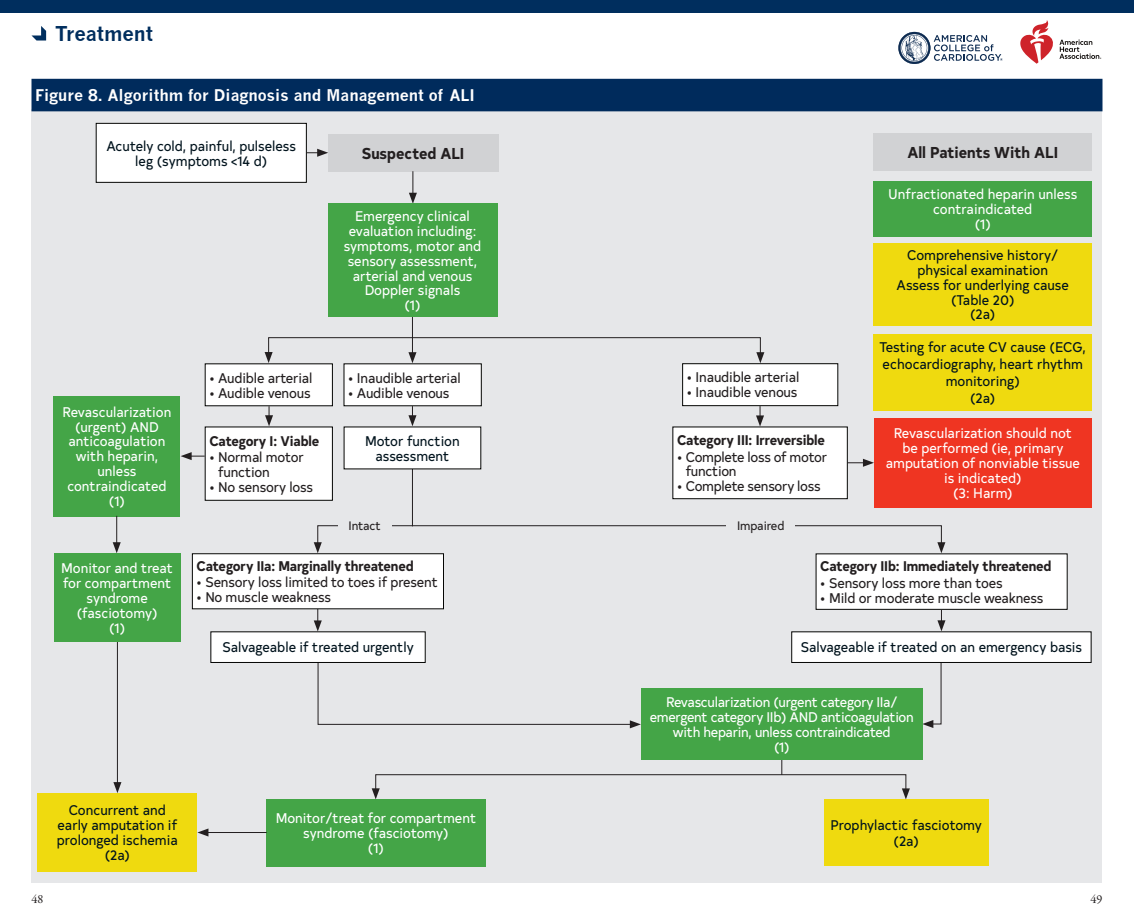
<style>
.page{position:relative;width:1134px;height:914px;background:#fff}
.page>*{position:absolute;margin:0;border:0;box-sizing:border-box;transform-origin:0 0}
.t1{font:700 19.95px "News Gothic";color:#002e5e}
.Table_Header{font:700 15.75px "News Gothic";color:#fff}
.Algorithm_box_regular{font:700 15.75px "Typold Condensed";color:#231f20}
.Algorithm_box_regular-2{font:14px/14.9px "Typold Condensed";color:#fff;text-align:center}
.Algorithm_box_regular-3{font:14px/14.9px "Typold Condensed";color:#00131d;text-align:center}
.t2{font:14px/14.9px "Typold Condensed";letter-spacing:-.01em;color:#231f20}
.Algorithm_box_regular-4{font:14px/14.9px "Typold Condensed";letter-spacing:-.02em;color:#fff;text-align:center}
.t3{font:700 14px "Typold Condensed";letter-spacing:-.01em;color:#231f20}
.t4{font:12.25px "Typold Condensed";letter-spacing:-.01em;color:#231f20}
.t5{font:12.25px "Garamond Premr Pro";color:#231f20}
</style>
<div class="page">
<svg style="left:898px;top:32px;width:105px;height:32px"></svg>
<svg style="left:1020px;top:20px;width:81px;height:44px"></svg>
<div style="left:0;top:0;width:1134px;height:12px;background:#002e5e"></div>
<svg style="left:32px;top:26px;width:14px;height:15px"></svg>
<div style="left:32px;top:109px;width:1070px;height:773px;background:#e6e7e9"></div>
<svg style="left:31px;top:78px;width:1072px;height:35px;background:#103866"></svg>
<div style="left:874px;top:243px;width:218px;height:83px;background:#efda0f"></div>
<div style="left:874px;top:334px;width:218px;height:76px;background:#efda0f"></div>
<div style="left:874px;top:418px;width:218px;height:89px;background:#ef3522"></div>
<div style="left:96px;top:123px;width:210px;height:59px;background:#fff"></div>
<div style="left:96px;top:123px;width:211px;height:60px;border:1px solid #040503"></div>
<div style="left:268px;top:337px;width:493px;height:18px;border:1px solid #231f20"></div>
<svg style="left:265px;top:352px;width:8px;height:11px"></svg>
<svg style="left:756px;top:352px;width:8px;height:11px"></svg>
<div style="left:205px;top:364px;width:127px;height:42px;background:#fff"></div>
<div style="left:344px;top:364px;width:137px;height:42px;background:#fff"></div>
<div style="left:683px;top:364px;width:155px;height:41px;background:#fff"></div>
<div style="left:682px;top:363px;width:156px;height:43px;border:1px solid #040503"></div>
<svg style="left:408px;top:406px;width:9px;height:20px"></svg>
<hr style="left:412px;top:469px;width:1px;height:57px;background:#231f20">
<div style="left:328px;top:134px;width:170px;height:38px;background:#d1d2d4"></div>
<svg style="left:409px;top:171px;width:8px;height:33px"></svg>
<svg style="left:307px;top:149px;width:21px;height:8px"></svg>
<hr style="left:412px;top:315px;width:1px;height:40px;background:#231f20">
<svg style="left:408px;top:352px;width:9px;height:11px"></svg>
<div style="left:54px;top:396px;width:126px;height:120px;background:#44a547"></div>
<svg style="left:265px;top:406px;width:8px;height:20px"></svg>
<div style="left:205px;top:427px;width:127px;height:73px;background:#fff"></div>
<svg style="left:756px;top:406px;width:8px;height:20px"></svg>
<div style="left:673px;top:427px;width:174px;height:71px;background:#fff"></div>
<div style="left:672px;top:426px;width:176px;height:73px;border:1px solid #040503"></div>
<div style="left:328px;top:204px;width:169px;height:113px;background:#44a547"></div>
<div style="left:317px;top:525px;width:625px;height:20px;border:1px solid #231f20"></div>
<svg style="left:314px;top:542px;width:8px;height:11px"></svg>
<svg style="left:937px;top:542px;width:8px;height:11px"></svg>
<div style="left:727px;top:517px;width:68px;height:16px;background:#e6e7e9"></div>
<div style="left:338px;top:517px;width:53px;height:17px;background:#e6e7e9"></div>
<svg style="left:314px;top:609px;width:8px;height:22px"></svg>
<svg style="left:937px;top:609px;width:8px;height:22px"></svg>
<svg style="left:317px;top:663px;width:324px;height:65px"></svg>
<svg style="left:923px;top:663px;width:19px;height:65px"></svg>
<svg style="left:181px;top:452px;width:24px;height:8px"></svg>
<svg style="left:113px;top:516px;width:8px;height:37px"></svg>
<div style="left:874px;top:133px;width:218px;height:38px;background:#d1d2d4"></div>
<div style="left:38px;top:793px;width:159px;height:78px;background:#efda0f"></div>
<div style="left:192px;top:553px;width:252px;height:55px;background:#fff"></div>
<div style="left:192px;top:553px;width:252px;height:56px;border:1px solid #040503"></div>
<div style="left:816px;top:554px;width:251px;height:55px;background:#fff"></div>
<div style="left:266px;top:799px;width:220px;height:67px;background:#44a547"></div>
<div style="left:824px;top:799px;width:164px;height:67px;background:#efda0f"></div>
<svg style="left:847px;top:458px;width:27px;height:9px"></svg>
<hr style="left:206px;top:832px;width:61px;height:1px;background:#231f20">
<svg style="left:197px;top:828px;width:11px;height:8px"></svg>
<hr style="left:117px;top:639px;width:1px;height:145px;background:#231f20">
<svg style="left:113px;top:782px;width:8px;height:11px"></svg>
<div style="left:874px;top:181px;width:218px;height:55px;background:#44a547"></div>
<div style="left:375px;top:774px;width:531px;height:17px;border:1px solid #231f20"></div>
<svg style="left:372px;top:788px;width:8px;height:11px"></svg>
<svg style="left:902px;top:788px;width:8px;height:11px"></svg>
<svg style="left:781px;top:760px;width:1px;height:14px"></svg>
<div style="left:211px;top:631px;width:214px;height:31px;background:#fff"></div>
<div style="left:210px;top:631px;width:216px;height:32px;border:1px solid #040503"></div>
<div style="left:792px;top:631px;width:299px;height:31px;background:#fff"></div>
<div style="left:791px;top:631px;width:301px;height:32px;border:1px solid #040503"></div>
<div style="left:54px;top:553px;width:127px;height:89px;background:#44a547"></div>
<div style="left:344px;top:427px;width:137px;height:42px;background:#fff"></div>
<div style="left:641px;top:688px;width:282px;height:72px;background:#44a547"></div>
<h1 class="t1" style="left:55px;top:22px;width:99px">Treatment</h1>
<p class="Table_Header" style="left:35px;top:86px;width:441px">Figure 8. Algorithm for Diagnosis and Management of ALI</p>
<p class="Algorithm_box_regular-3" style="left:107px;top:137px;width:191px">Acutely cold, painful, pulseless leg (symptoms &lt;14 d)</p>
<p class="Algorithm_box_regular-2" style="left:63px;top:403px;width:110px">Revascularization (urgent) AND anticoagulation with heparin, unless contraindicated (1)</p>
<p class="t2" style="left:209px;top:369px;width:105px">• Audible arterial</p>
<p class="t2" style="left:209px;top:384px;width:103px">• Audible venous</p>
<p class="t3" style="left:209px;top:429px;width:111px">Category I: Viable</p>
<p class="t2" style="left:218px;top:449px;width:87px;text-indent:-9px">• Normal motor function</p>
<p class="t2" style="left:209px;top:478px;width:105px">• No sensory loss</p>
<p class="Algorithm_box_regular" style="left:362px;top:140px;width:104px">Suspected ALI</p>
<p class="Algorithm_box_regular-2" style="left:344px;top:207px;width:139px">Emergency clinical evaluation including: symptoms, motor and sensory assessment, arterial and venous<br>Doppler signals<br>(1)</p>
<p class="t2" style="left:348px;top:369px;width:114px">• Inaudible arterial</p>
<p class="t2" style="left:348px;top:384px;width:103px">• Audible venous</p>
<p class="Algorithm_box_regular-3" style="left:365px;top:432px;width:96px">Motor function assessment</p>
<p class="t2" style="left:687px;top:369px;width:114px">• Inaudible arterial</p>
<p class="t2" style="left:687px;top:384px;width:112px">• Inaudible venous</p>
<p class="t3" style="left:677px;top:428px;width:149px">Category III: Irreversible</p>
<p class="t2" style="left:686px;top:448px;width:143px;text-indent:-9px">• Complete loss of motor function</p>
<p class="t2" style="left:677px;top:478px;width:145px">• Complete sensory loss</p>
<p class="t4" style="left:349px;top:516px;width:34px">Intact</p>
<p class="t4" style="left:737px;top:516px;width:49px">Impaired</p>
<p class="Algorithm_box_regular" style="left:907px;top:140px;width:152px">All Patients With ALI</p>
<p class="Algorithm_box_regular-2" style="left:888px;top:185px;width:191px">Unfractionated heparin unless contraindicated<br>(1)</p>
<p class="Algorithm_box_regular-3" style="left:907px;top:246px;width:153px">Comprehensive history/ physical examination</p>
<p class="Algorithm_box_regular-3" style="left:897px;top:276px;width:174px">Assess for underlying cause (Table 20)<br>(2a)</p>
<p class="Algorithm_box_regular-3" style="left:880px;top:338px;width:208px;line-height:16.8px">Testing for acute CV cause (ECG, echocardiography, heart rhythm monitoring)<br>(2a)</p>
<p class="Algorithm_box_regular-2" style="left:886px;top:424px;width:196px">Revascularization should not be performed (ie, primary amputation of nonviable tissue is indicated)<br>(3: Harm)</p>
<p class="Algorithm_box_regular-2" style="left:61px;top:559px;width:113px">Monitor and treat for compartment syndrome (fasciotomy)<br>(1)</p>
<p class="t3" style="left:197px;top:554px;width:219px">Category IIa: Marginally threatened</p>
<p class="t2" style="left:197px;top:574px;width:243px">• Sensory loss limited to toes if present</p>
<p class="t2" style="left:197px;top:588px;width:136px">• No muscle weakness</p>
<p class="t3" style="left:820px;top:554px;width:233px">Category IIb: Immediately threatened</p>
<p class="t2" style="left:820px;top:574px;width:184px">• Sensory loss more than toes</p>
<p class="t2" style="left:820px;top:589px;width:225px">• Mild or moderate muscle weakness</p>
<p class="Algorithm_box_regular-3" style="left:222px;top:639px;width:193px">Salvageable if treated urgently</p>
<p class="Algorithm_box_regular-3" style="left:801px;top:639px;width:283px">Salvageable if treated on an emergency basis</p>
<p class="Algorithm_box_regular-4" style="left:650px;top:693px;width:266px">Revascularization (urgent category IIa/ emergent category IIb) AND anticoagulation with heparin, unless contraindicated</p>
<p class="Algorithm_box_regular-2" style="left:774px;top:738px;width:17px">(1)</p>
<p class="Algorithm_box_regular-3" style="left:57px;top:801px;width:122px">Concurrent and early amputation if prolonged ischemia (2a)</p>
<p class="Algorithm_box_regular-2" style="left:276px;top:810px;width:202px">Monitor/treat for compartment syndrome (fasciotomy)<br>(1)</p>
<p class="Algorithm_box_regular-3" style="left:830px;top:815px;width:153px;line-height:16.8px">Prophylactic fasciotomy (2a)</p>
<p class="t5" style="left:32px;top:891px;width:13px">48</p>
<p class="t5" style="left:1091px;top:891px;width:13px">49</p>
</div>
